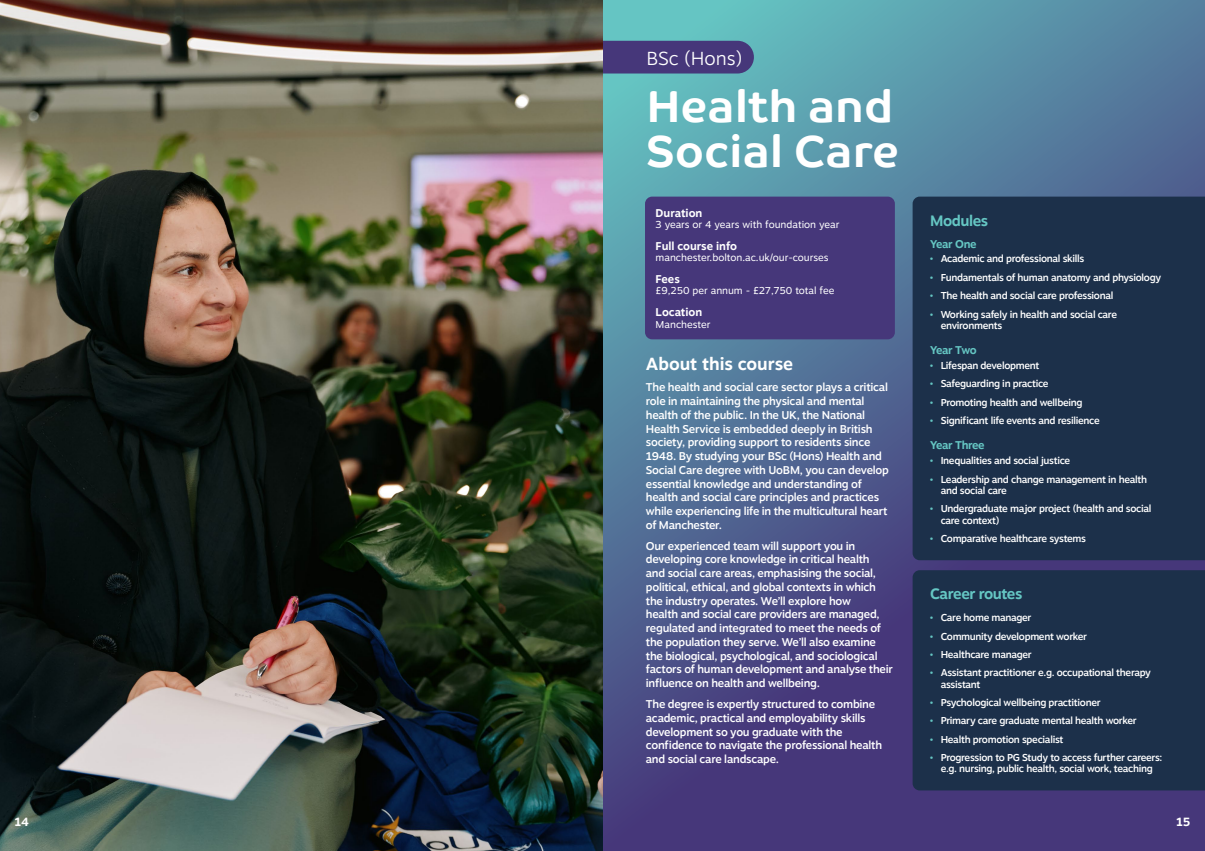
<style>
.page{position:relative;width:1205px;height:851px;background:#fff}
.page>*{position:absolute;margin:0;border:0;box-sizing:border-box;transform-origin:0 0}
.t1{font:700 45px/45px "Co Text";color:#fff}
.t2{font:300 18.75px "Motiva Sans";color:#fff}
.t3{font:700 17.5px "Motiva Sans";color:#fff}
.t4{font:700 15px "Motiva Sans";letter-spacing:-.03em;color:#65c6c3}
.t5{font:700 11.88px "Motiva Sans";color:#fff}
.t6{font:500 11.25px/13.8px "Motiva Sans";letter-spacing:-.02em;color:#fff}
.t7{font:700 11.25px "Motiva Sans";color:#fff}
.t8{font:700 11.25px "Motiva Sans";letter-spacing:-.03em;color:#65c6c3}
.t9{font:500 10px/11.2px "Motiva Sans";letter-spacing:-.03em;color:#fff}
.t10{font:10px "Motiva Sans";color:#fff}
.s1{font-weight:900;color:#65c6c3}
</style>
<div class="page">
<svg style="left:602px;top:0;width:603px;height:850px;background:#516c94"></svg>
<div style="left:583px;top:41px;width:171px;height:32px;background:#46377a;border-radius:16px"></div>
<img style="left:0;top:0;width:602px;height:850px">
<div style="left:645px;top:196px;width:250px;height:143px;background:#46377a;border-radius:7px"></div>
<div style="left:912px;top:196px;width:293px;height:364px;background:#1c304a"></div>
<div style="left:912px;top:570px;width:293px;height:220px;background:#1c304a"></div>
<h2 class="t2" style="left:646px;top:44px;width:98px">BSc (Hons)</h2>
<h1 class="t1" style="left:646px;top:84px;width:254px">Health and<br>Social Care</h1>
<p class="t7" style="left:656px;top:205px;width:48px">Duration</p>
<p class="t10" style="left:656px;top:217px;width:185px">3 years or 4 years with foundation year</p>
<p class="t7" style="left:656px;top:238px;width:83px">Full course info</p>
<p class="t10" style="left:656px;top:250px;width:174px">manchester.bolton.ac.uk/our-courses</p>
<p class="t7" style="left:656px;top:271px;width:26px">Fees</p>
<p class="t10" style="left:656px;top:283px;width:180px">£9,250 per annum - £27,750 total fee</p>
<p class="t7" style="left:656px;top:304px;width:48px">Location</p>
<p class="t10" style="left:656px;top:317px;width:56px">Manchester</p>
<h3 class="t3" style="left:646px;top:351px;width:149px">About this course</h3>
<p class="t6" style="left:646px;top:380px;width:245px">The health and social care sector plays a critical role in maintaining the physical and mental health of the public. In the UK, the National Health Service is embedded deeply in British society, providing support to residents since 1948. By studying your BSc (Hons) Health and Social Care degree with UoBM, you can develop essential knowledge and understanding of health and social care principles and practices while experiencing life in the multicultural heart of Manchester.</p>
<p class="t6" style="left:646px;top:538px;width:249px">Our experienced team will support you in developing core knowledge in critical health<br>and social care areas, emphasising the social, political, ethical, and global contexts in which the industry operates. We’ll explore how<br>health and social care providers are managed, regulated and integrated to meet the needs of the population they serve. We’ll also examine the biological, psychological, and sociological factors of human development and analyse their influence on health and wellbeing.</p>
<p class="t6" style="left:646px;top:696px;width:238px">The degree is expertly structured to combine academic, practical and employability skills development so you graduate with the confidence to navigate the professional health and social care landscape.</p>
<h3 class="t4" style="left:930px;top:209px;width:60px">Modules</h3>
<p class="t8" style="left:930px;top:235px;width:48px">Year One</p>
<p class="t9" style="left:930px;top:253px;width:156px"><span class="s1">•</span> Academic and professional skills</p>
<p class="t9" style="left:930px;top:271px;width:233px"><span class="s1">•</span> Fundamentals of human anatomy and physiology</p>
<p class="t9" style="left:930px;top:290px;width:185px"><span class="s1">•</span> The health and social care professional</p>
<p class="t9" style="left:940px;top:308px;width:178px;text-indent:-11px"><span class="s1">•</span> Working safely in health and social care environments</p>
<p class="t8" style="left:930px;top:342px;width:48px">Year Two</p>
<p class="t9" style="left:930px;top:359px;width:111px"><span class="s1">•</span> Lifespan development</p>
<p class="t9" style="left:930px;top:378px;width:120px"><span class="s1">•</span> Safeguarding in practice</p>
<p class="t9" style="left:930px;top:396px;width:154px"><span class="s1">•</span> Promoting health and wellbeing</p>
<p class="t9" style="left:930px;top:414px;width:171px"><span class="s1">•</span> Significant life events and resilience</p>
<p class="t8" style="left:930px;top:437px;width:56px">Year Three</p>
<p class="t9" style="left:930px;top:455px;width:142px"><span class="s1">•</span> Inequalities and social justice</p>
<p class="t9" style="left:940px;top:473px;width:208px;text-indent:-11px"><span class="s1">•</span> Leadership and change management in health and social care</p>
<p class="t9" style="left:940px;top:503px;width:212px;text-indent:-11px"><span class="s1">•</span> Undergraduate major project (health and social care context)</p>
<p class="t9" style="left:930px;top:532px;width:157px"><span class="s1">•</span> Comparative healthcare systems</p>
<h3 class="t4" style="left:930px;top:583px;width:94px">Career routes</h3>
<p class="t9" style="left:930px;top:611px;width:103px"><span class="s1">•</span> Care home manager</p>
<p class="t9" style="left:930px;top:630px;width:159px"><span class="s1">•</span> Community development worker</p>
<p class="t9" style="left:930px;top:648px;width:103px"><span class="s1">•</span> Healthcare manager</p>
<p class="t9" style="left:940px;top:666px;width:212px;text-indent:-11px"><span class="s1">•</span> Assistant practitioner e.g. occupational therapy assistant</p>
<p class="t9" style="left:930px;top:696px;width:172px"><span class="s1">•</span> Psychological wellbeing practitioner</p>
<p class="t9" style="left:930px;top:714px;width:208px"><span class="s1">•</span> Primary care graduate mental health worker</p>
<p class="t9" style="left:930px;top:733px;width:135px"><span class="s1">•</span> Health promotion specialist</p>
<p class="t9" style="left:930px;top:751px;width:234px;text-align:center"><span class="s1">•</span> Progression to PG Study to access further careers: e.g. nursing, public health, social work, teaching</p>
<p class="t5" style="left:15px;top:813px;width:16px">14</p>
<p class="t5" style="left:1176px;top:813px;width:16px">15</p>
</div>
